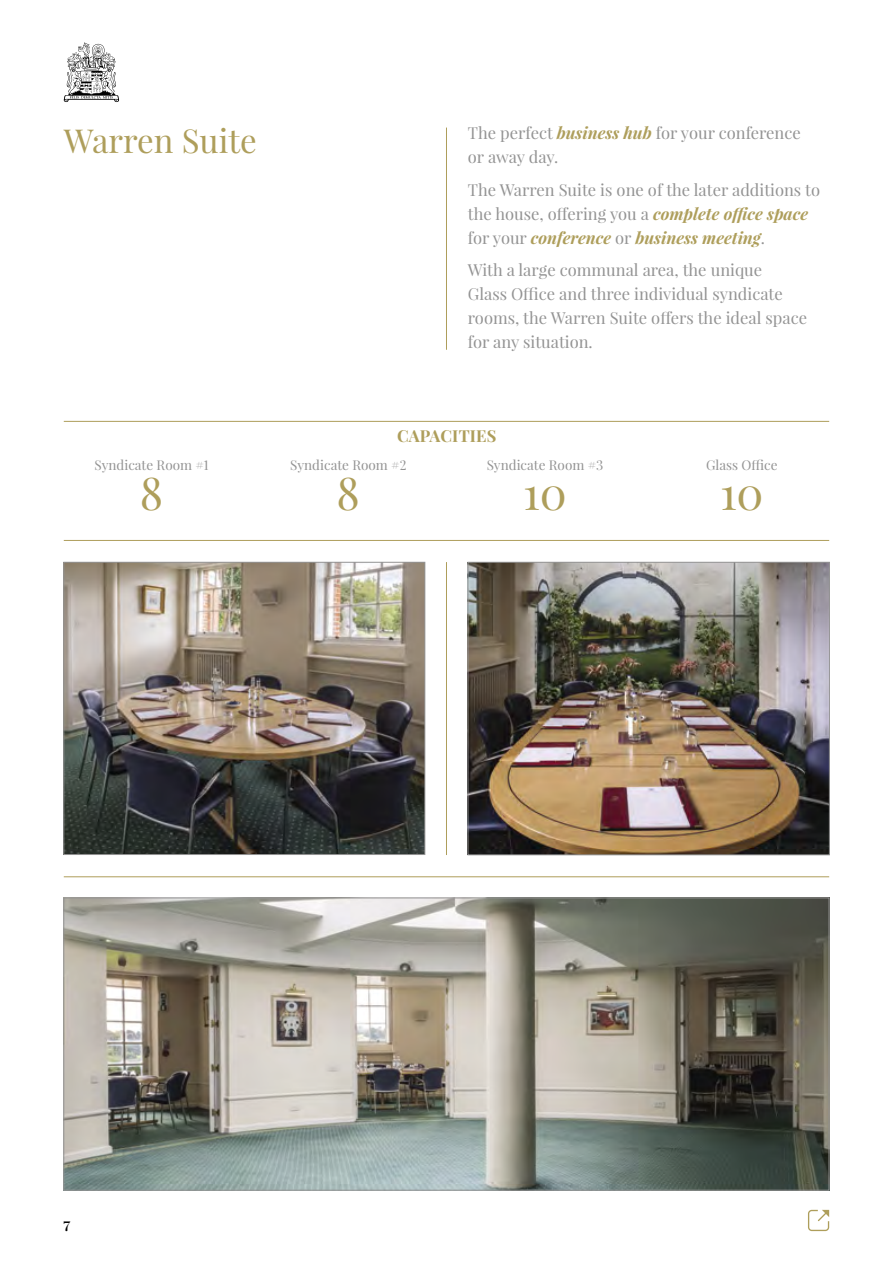
<style>
.page{position:relative;width:893px;height:1263px;background:#fff}
.page>*{position:absolute;margin:0;border:0;box-sizing:border-box;transform-origin:0 0}
.t1{font:45px "Playfair Display";color:#ae9e5b}
.t2{font:33px "Playfair Display";color:#ae9e5b}
.t3{font:16.5px/24px "Playfair Display";color:#939393}
.t4{font:700 16.5px "Playfair Display";letter-spacing:.01em;color:#ae9e5b}
.t5{font:13.5px "Playfair Display";color:#939393}
.t6{font:700 13.5px "Playfair Display";color:#000}
.s1{font-weight:700;font-style:italic;color:#ae9e5b}
</style>
<div class="page">
<hr style="left:64px;top:421px;width:765px;height:1px;background:#ae9e5b">
<hr style="left:446px;top:128px;width:1px;height:222px;background:#ae9e5b">
<hr style="left:64px;top:540px;width:765px;height:1px;background:#ae9e5b">
<hr style="left:446px;top:562px;width:1px;height:293px;background:#ae9e5b">
<img style="left:66px;top:564px;width:357px;height:289px">
<div style="left:64px;top:562px;width:361px;height:293px;border:1px solid #939393"></div>
<img style="left:66px;top:900px;width:761px;height:288px">
<img style="left:470px;top:564px;width:358px;height:289px">
<div style="left:468px;top:562px;width:362px;height:293px;border:1px solid #939393"></div>
<hr style="left:64px;top:876px;width:765px;height:1px;background:#ae9e5b">
<svg style="left:64px;top:43px;width:55px;height:59px"></svg>
<svg style="left:808px;top:1210px;width:21px;height:21px"></svg>
<h2 class="t2" style="left:64px;top:120px;width:195px">Warren Suite</h2>
<p class="t3" style="left:468px;top:121px;width:334px">The perfect <span class="s1">business hub</span> for your conference or away day.</p>
<p class="t3" style="left:468px;top:177px;width:354px">The Warren Suite is one of the later additions to the house, offering you a <span class="s1">complete office space </span>for your <span class="s1">conference</span> or <span class="s1">business meeting</span>.</p>
<p class="t3" style="left:468px;top:258px;width:341px">With a large communal area, the unique<br>Glass Office and three individual syndicate rooms, the Warren Suite offers the ideal space for any situation.</p>
<p class="t5" style="left:94px;top:456px;width:116px">Syndicate Room #1</p>
<h1 class="t1" style="left:140px;top:465px;width:25px">8</h1>
<p class="t4" style="left:397px;top:426px;width:101px">CAPACITIES</p>
<p class="t5" style="left:290px;top:456px;width:118px">Syndicate Room #2</p>
<h1 class="t1" style="left:337px;top:465px;width:25px">8</h1>
<p class="t5" style="left:487px;top:456px;width:118px">Syndicate Room #3</p>
<h1 class="t1" style="left:523px;top:465px;width:45px">10</h1>
<p class="t5" style="left:706px;top:456px;width:73px">Glass Office</p>
<h1 class="t1" style="left:720px;top:465px;width:45px">10</h1>
<p class="t6" style="left:64px;top:1217px;width:8px">7</p>
</div>
